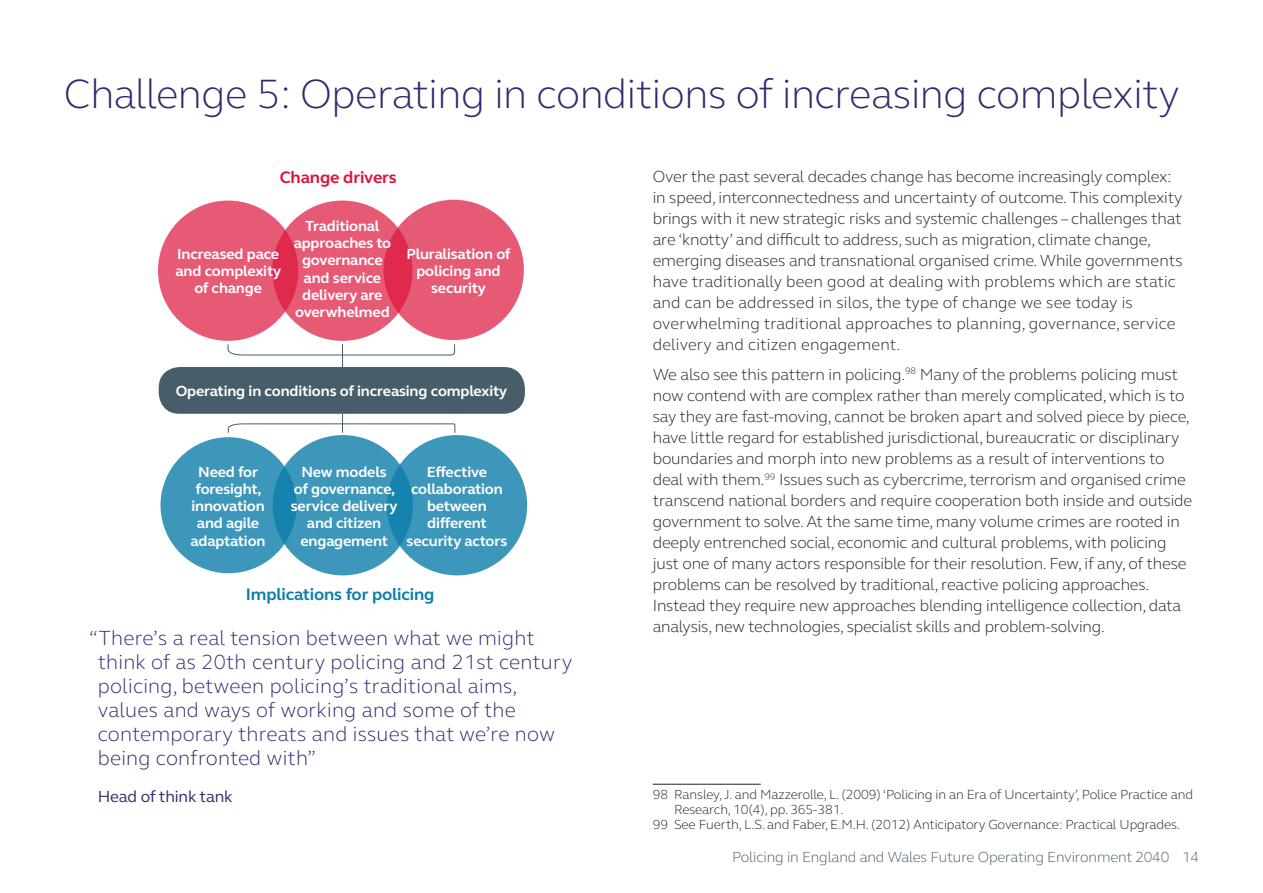
<style>
.page{position:relative;width:1263px;height:893px;background:#fff}
.page>*{position:absolute;margin:0;border:0;box-sizing:border-box;transform-origin:0 0}
.Subhead_28{font:300 42px "FS Elliot Pro";letter-spacing:-.01em;color:#2e2c70}
.Pull_quote{font:300 21px/24px "FS Elliot Pro";letter-spacing:.01em;color:#2e2c70}
.Heading_centred{font:700 17.1px "FS Elliot Pro";letter-spacing:-.01em;color:#0d7eab}
.Heading_centred-2{font:700 17.1px "FS Elliot Pro";letter-spacing:-.01em;color:#dc143c}
.Body_copy_NEW{font:300 16.5px/21px "FS Elliot Pro";letter-spacing:-.01em;color:#231f20}
.Pull_quote_author{font:16.5px "FS Elliot Pro";letter-spacing:-.01em;color:#2e2c70}
.Diagram_text{font:700 15px/17.2px "FS Elliot Pro";letter-spacing:-.01em;color:#fff}
.t1{font:300 15px "FS Elliot Pro";letter-spacing:-.01em;color:#485d6a}
.Footnote{font:300 13.5px/15px "FS Elliot Pro";letter-spacing:-.01em;color:#231f20}
</style>
<div class="page">
<hr style="left:653px;top:784px;width:108px;height:1px;background:#231f20">
<div style="left:273px;top:435px;width:140px;height:140px;background:#3d97bb;border-radius:50%"></div>
<svg style="left:387px;top:435px;width:140px;height:140px;background:#3995b9"></svg>
<svg style="left:160px;top:437px;width:137px;height:136px;background:#3a95ba"></svg>
<div style="left:159px;top:367px;width:366px;height:47px;background:#485d6a;border-radius:21px"></div>
<svg style="left:227px;top:423px;width:229px;height:10px"></svg>
<hr style="left:342px;top:355px;width:1px;height:78px;background:#485d6a">
<div style="left:272px;top:201px;width:140px;height:140px;background:#e65a76;border-radius:50%"></div>
<svg style="left:384px;top:200px;width:140px;height:140px;background:#e55571"></svg>
<svg style="left:158px;top:201px;width:140px;height:140px;background:#e55572"></svg>
<svg style="left:227px;top:344px;width:228px;height:12px"></svg>
<p class="Subhead_28" style="left:64px;top:66px;width:1117px">Challenge 5: Operating in conditions of increasing complexity</p>
<p class="Heading_centred-2" style="left:280px;top:166px;width:119px">Change drivers</p>
<p class="Diagram_text" style="left:177px;top:245px;width:103px">Increased pace</p>
<p class="Diagram_text" style="left:175px;top:262px;width:107px">and complexity</p>
<p class="Diagram_text" style="left:194px;top:279px;width:69px">of change</p>
<p class="Diagram_text" style="left:305px;top:217px;width:76px">Traditional</p>
<p class="Diagram_text" style="left:294px;top:234px;width:99px">approaches to</p>
<p class="Diagram_text" style="left:302px;top:251px;width:82px">governance</p>
<p class="Diagram_text" style="left:304px;top:269px;width:79px">and service</p>
<p class="Diagram_text" style="left:302px;top:286px;width:82px">delivery are</p>
<p class="Diagram_text" style="left:295px;top:303px;width:96px">overwhelmed</p>
<p class="Diagram_text" style="left:407px;top:245px;width:106px">Pluralisation of</p>
<p class="Diagram_text" style="left:416px;top:262px;width:86px">policing and</p>
<p class="Diagram_text" style="left:431px;top:279px;width:56px">security</p>
<p class="Diagram_text" style="left:176px;top:382px;width:333px">Operating in conditions of increasing complexity</p>
<p class="Diagram_text" style="left:196px;top:463px;width:68px">Need for foresight,</p>
<p class="Diagram_text" style="left:191px;top:497px;width:76px;text-align:center">innovation and agile adaptation</p>
<p class="Diagram_text" style="left:301px;top:463px;width:87px">New models</p>
<p class="Diagram_text" style="left:294px;top:480px;width:103px">of governance,</p>
<p class="Diagram_text" style="left:291px;top:497px;width:108px">service delivery</p>
<p class="Diagram_text" style="left:307px;top:515px;width:76px">and citizen</p>
<p class="Diagram_text" style="left:300px;top:532px;width:89px">engagement</p>
<p class="Diagram_text" style="left:427px;top:463px;width:62px">Effective</p>
<p class="Diagram_text" style="left:411px;top:480px;width:93px">collaboration</p>
<p class="Diagram_text" style="left:427px;top:497px;width:61px">between different</p>
<p class="Diagram_text" style="left:406px;top:532px;width:102px">security actors</p>
<p class="Heading_centred" style="left:246px;top:582px;width:190px">Implications for policing</p>
<p class="Pull_quote" style="left:98px;top:625px;width:476px;text-indent:-9px">“There’s a real tension between what we might think of as 20th century policing and 21st century policing, between policing’s traditional aims, values and ways of working and some of the contemporary threats and issues that we’re now being confronted with”</p>
<p class="Pull_quote_author" style="left:98px;top:785px;width:136px">Head of think tank</p>
<p class="Body_copy_NEW" style="left:653px;top:166px;width:531px">Over the past several decades change has become increasingly complex: in speed, interconnectedness and uncertainty of outcome. This complexity brings with it new strategic risks and systemic challenges – challenges that are ‘knotty’ and difficult to address, such as migration, climate change, emerging diseases and transnational organised crime. While governments have traditionally been good at dealing with problems which are static and can be addressed in silos, the type of change we see today is overwhelming traditional approaches to planning, governance, service delivery and citizen engagement.</p>
<p class="Body_copy_NEW" style="left:653px;top:363px;width:541px">We also see this pattern in policing.<sup>98</sup> Many of the problems policing must now contend with are complex rather than merely complicated, which is to say they are fast-moving, cannot be broken apart and solved piece by piece, have little regard for established jurisdictional, bureaucratic or disciplinary boundaries and morph into new problems as a result of interventions to deal with them.<sup>99</sup> Issues such as cybercrime, terrorism and organised crime transcend national borders and require cooperation both inside and outside government to solve. At the same time, many volume crimes are rooted in deeply entrenched social, economic and cultural problems, with policing just one of many actors responsible for their resolution. Few, if any, of these problems can be resolved by traditional, reactive policing approaches.<br>Instead they require new approaches blending intelligence collection, data analysis, new technologies, specialist skills and problem-solving.</p>
<p class="Footnote" style="left:674px;top:787px;width:520px;text-indent:-21px">98 Ransley, J. and Mazzerolle, L. (2009) ‘Policing in an Era of Uncertainty’, Police Practice and<br>Research, 10(4), pp. 365-381.</p>
<p class="Footnote" style="left:653px;top:817px;width:529px">99 See Fuerth, L.S. and Faber, E.M.H. (2012) Anticipatory Governance: Practical Upgrades.</p>
<p class="t1" style="left:732px;top:847px;width:469px">Policing in England and Wales Future Operating Environment 2040 14</p>
</div>
